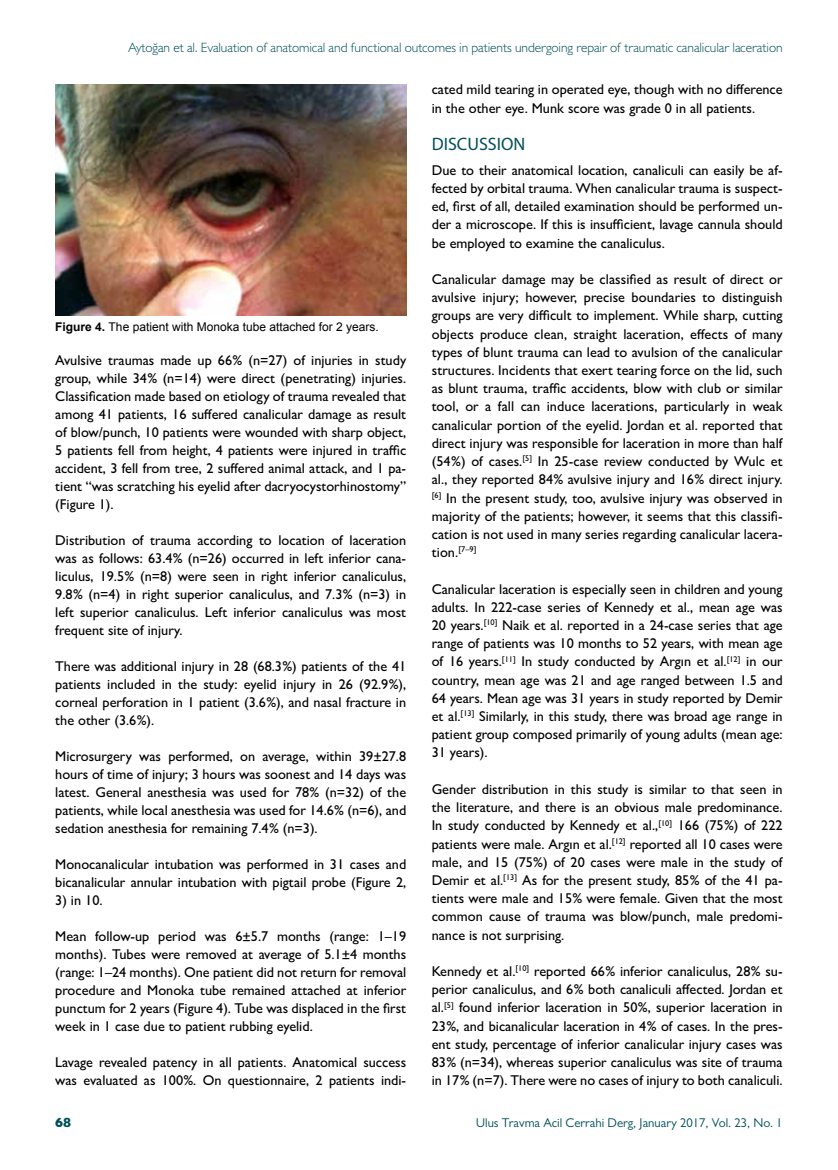
<style>
.page{position:relative;width:838px;height:1170px;background:#fff}
.page>*{position:absolute;margin:0;border:0;box-sizing:border-box;transform-origin:0 0}
.t1{font:18px "Myriad Pro";color:#004f5a}
.t2{font:500 14.25px/18.1px "Gill Sans MT Pro";color:#000;text-align:justify}
.t3{font:300 13.5px "Gill Sans MT Pro";letter-spacing:-.005em;color:#004f5a}
.t4{font:800 13.5px "Gill Sans MT Pro";color:#004f5a}
.t5{font:12.75px "Gill Sans MT Pro";color:#004f5a}
.t6{font:12px "Arial";color:#000}
.s1{font-weight:700}
</style>
<div class="page">
<img style="left:55px;top:85px;width:351px;height:231px">
<p class="t3" style="left:128px;top:39px;width:656px">Aytoğan et al. Evaluation of anatomical and functional outcomes in patients undergoing repair of traumatic canalicular laceration</p>
<p class="t6" style="left:55px;top:318px;width:325px"><span class="s1">Figure 4.</span> The patient with Monoka tube attached for 2 years.</p>
<p class="t2" style="left:55px;top:351px;width:352px">Avulsive traumas made up 66% (n=27) of injuries in study group, while 34% (n=14) were direct (penetrating) injuries.<br>Classification made based on etiology of trauma revealed that among 41 patients, 16 suffered canalicular damage as result of blow/punch, 10 patients were wounded with sharp object, 5 patients fell from height, 4 patients were injured in traffic accident, 3 fell from tree, 2 suffered animal attack, and 1 pa&shy;tient “was scratching his eyelid after dacryocystorhinostomy” (Figure 1).</p>
<p class="t2" style="left:55px;top:531px;width:352px">Distribution of trauma according to location of laceration was as follows: 63.4% (n=26) occurred in left inferior cana&shy;liculus, 19.5% (n=8) were seen in right inferior canaliculus, 9.8% (n=4) in right superior canaliculus, and 7.3% (n=3) in left superior canaliculus. Left inferior canaliculus was most frequent site of injury.</p>
<p class="t2" style="left:55px;top:657px;width:352px">There was additional injury in 28 (68.3%) patients of the 41 patients included in the study: eyelid injury in 26 (92.9%), corneal perforation in 1 patient (3.6%), and nasal fracture in the other (3.6%).</p>
<p class="t2" style="left:55px;top:747px;width:352px">Microsurgery was performed, on average, within 39±27.8 hours of time of injury; 3 hours was soonest and 14 days was latest. General anesthesia was used for 78% (n=32) of the patients, while local anesthesia was used for 14.6% (n=6), and sedation anesthesia for remaining 7.4% (n=3).</p>
<p class="t2" style="left:55px;top:855px;width:352px">Monocanalicular intubation was performed in 31 cases and bicanalicular annular intubation with pigtail probe (Figure 2,</p>
<p class="t2" style="left:55px;top:891px;width:49px">3) in 10.</p>
<p class="t2" style="left:55px;top:927px;width:352px">Mean follow-up period was 6±5.7 months (range: 1–19 months). Tubes were removed at average of 5.1±4 months (range: 1–24 months). One patient did not return for removal procedure and Monoka tube remained attached at inferior punctum for 2 years (Figure 4). Tube was displaced in the first week in 1 case due to patient rubbing eyelid.</p>
<p class="t2" style="left:55px;top:1053px;width:352px">Lavage revealed patency in all patients. Anatomical success was evaluated as 100%. On questionnaire, 2 patients indi-</p>
<p class="t2" style="left:432px;top:80px;width:352px">cated mild tearing in operated eye, though with no difference in the other eye. Munk score was grade 0 in all patients.</p>
<p class="t1" style="left:432px;top:133px;width:95px">DISCUSSION</p>
<p class="t2" style="left:432px;top:161px;width:352px">Due to their anatomical location, canaliculi can easily be af&shy;fected by orbital trauma. When canalicular trauma is suspect&shy;ed, first of all, detailed examination should be performed un&shy;der a microscope. If this is insufficient, lavage cannula should be employed to examine the canaliculus.</p>
<p class="t2" style="left:432px;top:270px;width:352px">Canalicular damage may be classified as result of direct or avulsive injury; however, precise boundaries to distinguish groups are very difficult to implement. While sharp, cutting objects produce clean, straight laceration, effects of many types of blunt trauma can lead to avulsion of the canalicular structures. Incidents that exert tearing force on the lid, such as blunt trauma, traffic accidents, blow with club or similar tool, or a fall can induce lacerations, particularly in weak canalicular portion of the eyelid. Jordan et al. reported that direct injury was responsible for laceration in more than half (54%) of cases.<sup>[5]</sup> In 25-case review conducted by Wulc et al., they reported 84% avulsive injury and 16% direct injury. <sup>[6]</sup> In the present study, too, avulsive injury was observed in majority of the patients; however, it seems that this classifi&shy;cation is not used in many series regarding canalicular lacera&shy;tion.<sup>[7–9]</sup></p>
<p class="t2" style="left:432px;top:579px;width:352px">Canalicular laceration is especially seen in children and young adults. In 222-case series of Kennedy et al., mean age was 20 years.<sup>[10]</sup> Naik et al. reported in a 24-case series that age range of patients was 10 months to 52 years, with mean age of 16 years.<sup>[11]</sup> In study conducted by Argın et al.<sup>[12]</sup> in our country, mean age was 21 and age ranged between 1.5 and 64 years. Mean age was 31 years in study reported by Demir et al.<sup>[13]</sup> Similarly, in this study, there was broad age range in patient group composed primarily of young adults (mean age:<br>31 years).</p>
<p class="t2" style="left:432px;top:779px;width:352px">Gender distribution in this study is similar to that seen in the literature, and there is an obvious male predominance.<br>In study conducted by Kennedy et al.,<sup>[10]</sup> 166 (75%) of 222 patients were male. Argın et al.<sup>[12]</sup> reported all 10 cases were male, and 15 (75%) of 20 cases were male in the study of Demir et al.<sup>[13]</sup> As for the present study, 85% of the 41 pa&shy;tients were male and 15% were female. Given that the most common cause of trauma was blow/punch, male predomi&shy;nance is not surprising.</p>
<p class="t2" style="left:432px;top:961px;width:352px">Kennedy et al.<sup>[10]</sup> reported 66% inferior canaliculus, 28% su&shy;perior canaliculus, and 6% both canaliculi affected. Jordan et al.<sup>[5]</sup> found inferior laceration in 50%, superior laceration in 23%, and bicanalicular laceration in 4% of cases. In the pres&shy;ent study, percentage of inferior canalicular injury cases was 83% (n=34), whereas superior canaliculus was site of trauma in 17% (n=7). There were no cases of injury to both canaliculi.</p>
<p class="t4" style="left:55px;top:1114px;width:18px">68</p>
<p class="t5" style="left:476px;top:1115px;width:308px">Ulus Travma Acil Cerrahi Derg, January 2017, Vol. 23, No. 1</p>
</div>
